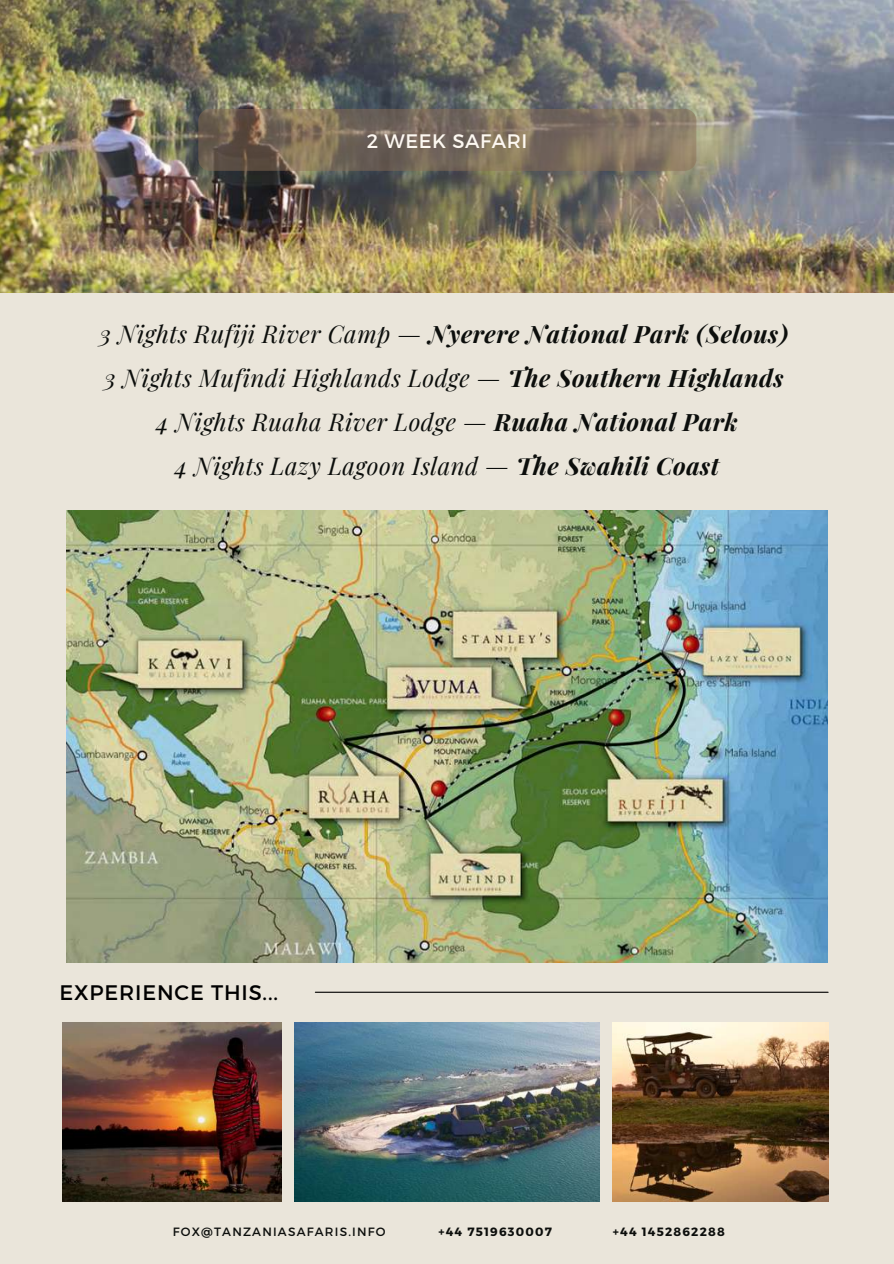
<style>
.page{position:relative;width:894px;height:1264px;background:#fff}
.page>*{position:absolute;margin:0;border:0;box-sizing:border-box;transform-origin:0 0}
.t1{font:italic 24px/44px "Playfair Display";letter-spacing:.02em;color:#0c0e0c;text-align:center}
.t2{font:21px "Montserrat";letter-spacing:.04em;color:#000}
.t3{font:19.5px "Montserrat";letter-spacing:.03em;color:#fdf8f1}
.t4{font:700 12px "Montserrat";letter-spacing:.1em;color:#0c0e0c}
.t5{font:12px "Montserrat";letter-spacing:.1em;color:#0c0e0c}
.s1{font-weight:700}
</style>
<div class="page">
<div style="left:0;top:0;width:893px;height:1263px;background:#eae5da"></div>
<img style="left:0;top:0;width:893px;height:293px">
<img style="left:67px;top:510px;width:760px;height:452px">
<svg style="left:198px;top:109px;width:498px;height:62px;background:#7a6c5b"></svg>
<img style="left:62px;top:1022px;width:219px;height:179px">
<img style="left:295px;top:1022px;width:304px;height:179px">
<img style="left:612px;top:1022px;width:216px;height:179px">
<hr style="left:315px;top:991px;width:512px;height:1px;background:#000">
<p class="t3" style="left:367px;top:128px;width:162px">2 WEEK SAFARI</p>
<p class="t1" style="left:99px;top:311px;width:690px">3 Nights Rufiji River Camp — <span class="s1">Nyerere National Park (Selous)<br></span>3 Nights Mufindi Highlands Lodge — <span class="s1">The Southern Highlands </span>4 Nights Ruaha River Lodge — <span class="s1">Ruaha National Park<br></span>4 Nights Lazy Lagoon Island — <span class="s1">The Swahili Coast</span></p>
<p class="t2" style="left:60px;top:978px;width:220px">EXPERIENCE THIS...</p>
<p class="t5" style="left:173px;top:1223px;width:214px">FOX@TANZANIASAFARIS.INFO</p>
<p class="t4" style="left:438px;top:1223px;width:115px">+44 7519630007</p>
<p class="t4" style="left:612px;top:1223px;width:113px">+44 1452862288</p>
</div>
